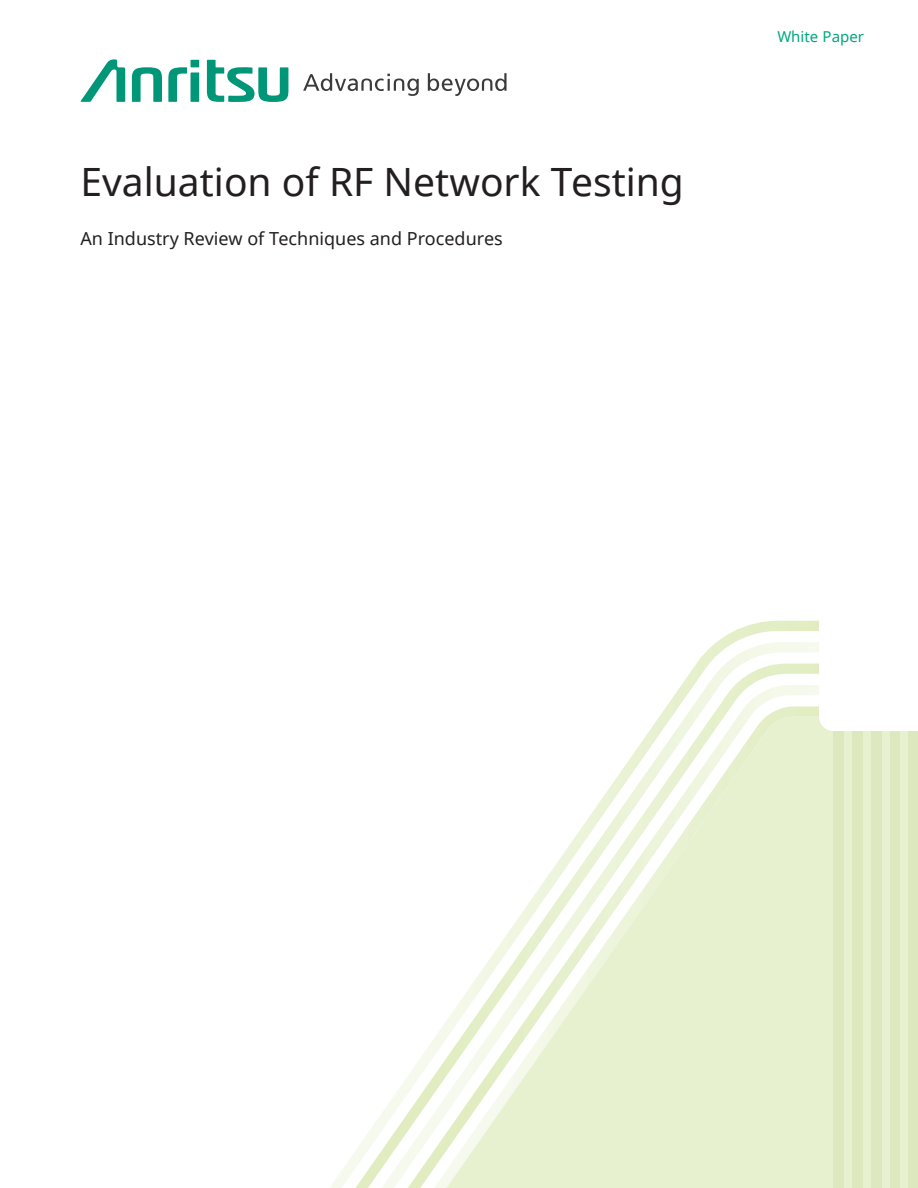
<style>
.page{position:relative;width:918px;height:1188px;background:#fff}
.page>*{position:absolute;margin:0;border:0;box-sizing:border-box;transform-origin:0 0}
.t1{font:39px "Noto Sans";color:#231f20}
.t2{font:18px "Noto Sans";color:#231f20}
.Document_Type-frontc{font:15px "Noto Sans";color:#00a77e}
</style>
<div class="page">
<svg style="left:330px;top:621px;width:489px;height:567px"></svg>
<svg style="left:355px;top:642px;width:464px;height:546px"></svg>
<svg style="left:819px;top:719px;width:90px;height:469px;background:#e7f1d0"></svg>
<div style="left:909px;top:731px;width:9px;height:457px;background:#dde8be"></div>
<div style="left:890px;top:731px;width:10px;height:457px;background:#dde8be"></div>
<div style="left:871px;top:731px;width:10px;height:457px;background:#dde8be"></div>
<div style="left:852px;top:731px;width:10px;height:457px;background:#dde8be"></div>
<div style="left:833px;top:731px;width:11px;height:457px;background:#dde8be"></div>
<svg style="left:382px;top:664px;width:437px;height:524px"></svg>
<svg style="left:408px;top:685px;width:411px;height:503px"></svg>
<svg style="left:81px;top:59px;width:207px;height:43px"></svg>
<svg style="left:428px;top:73px;width:79px;height:23px"></svg>
<svg style="left:303px;top:73px;width:116px;height:23px"></svg>
<p class="t1" style="left:80px;top:155px;width:605px">Evaluation of RF Network Testing</p>
<p class="t2" style="left:80px;top:226px;width:424px">An Industry Review of Techniques and Procedures</p>
<p class="Document_Type-frontc" style="left:777px;top:26px;width:88px">White Paper</p>
</div>
